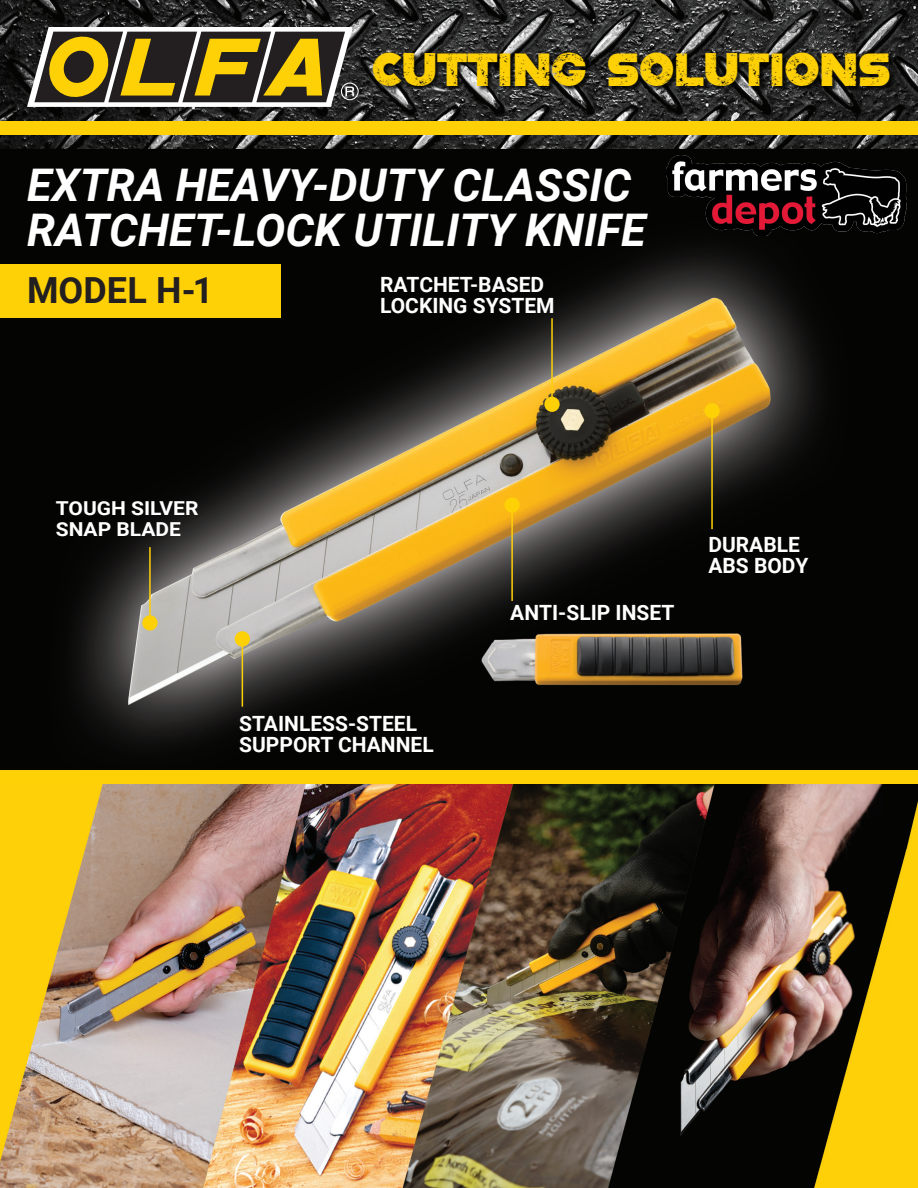
<style>
.page{position:relative;width:918px;height:1188px;background:#fff}
.page>*{position:absolute;margin:0;border:0;box-sizing:border-box;transform-origin:0 0}
.t1{font:46.65px "OLFAPRO Regular";color:#fed006}
.t2{font:italic 700 45px/45px "Roboto";color:#fff}
.t3{font:700 36px "Roboto";color:#231f20}
.t4{font:700 21px/21px "Roboto";color:#fff}
.t5{font:700 19.2px/21px "Roboto";color:#fff;scale:1.09 1}
</style>
<div class="page">
<img style="left:0;top:148px;width:918px;height:623px">
<img style="left:0;top:0;width:918px;height:148px">
<img style="left:0;top:784px;width:918px;height:404px">
<div style="left:0;top:121px;width:918px;height:14px;background:#fed006"></div>
<div style="left:0;top:771px;width:918px;height:13px;background:#fed006"></div>
<div style="left:0;top:264px;width:281px;height:54px;background:#fed006"></div>
<img style="left:371px;top:46px;width:527px;height:49px">
<div style="left:704px;top:403px;width:16px;height:15px;background:#fed006;border-radius:50%"></div>
<hr style="left:711px;top:411px;width:2px;height:118px;background:#fed006">
<div style="left:504px;top:497px;width:16px;height:16px;background:#fed006;border-radius:50%"></div>
<hr style="left:511px;top:507px;width:2px;height:94px;background:#fed006">
<div style="left:544px;top:397px;width:16px;height:15px;background:#fed006;border-radius:50%"></div>
<hr style="left:551px;top:318px;width:2px;height:85px;background:#fed006">
<div style="left:235px;top:631px;width:15px;height:16px;background:#fed006;border-radius:50%"></div>
<hr style="left:242px;top:639px;width:1px;height:68px;background:#fed006">
<div style="left:142px;top:615px;width:16px;height:16px;background:#fed006;border-radius:50%"></div>
<hr style="left:149px;top:547px;width:2px;height:77px;background:#fed006">
<svg style="left:27px;top:27px;width:332px;height:80px;background:#837541"></svg>
<img style="left:667px;top:155px;width:240px;height:81px">
<h1 class="t1" style="left:372px;top:43px;width:520px">CUTTING SOLUTIONS</h1>
<h2 class="t2" style="left:27px;top:161px;width:620px">EXTRA HEAVY-DUTY CLASSIC<br>RATCHET-LOCK UTILITY KNIFE</h2>
<h3 class="t3" style="left:27px;top:265px;width:188px">MODEL H-1</h3>
<p class="t4" style="left:380px;top:273px;width:176px">RATCHET-BASED<br>LOCKING SYSTEM</p>
<p class="t5" style="left:56px;top:497px;width:132px">TOUGH SILVER<br>SNAP BLADE</p>
<p class="t4" style="left:239px;top:712px;width:196px">STAINLESS-STEEL<br>SUPPORT CHANNEL</p>
<p class="t4" style="left:510px;top:602px;width:166px">ANTI-SLIP INSET</p>
<p class="t4" style="left:708px;top:533px;width:102px">DURABLE<br>ABS BODY</p>
</div>
